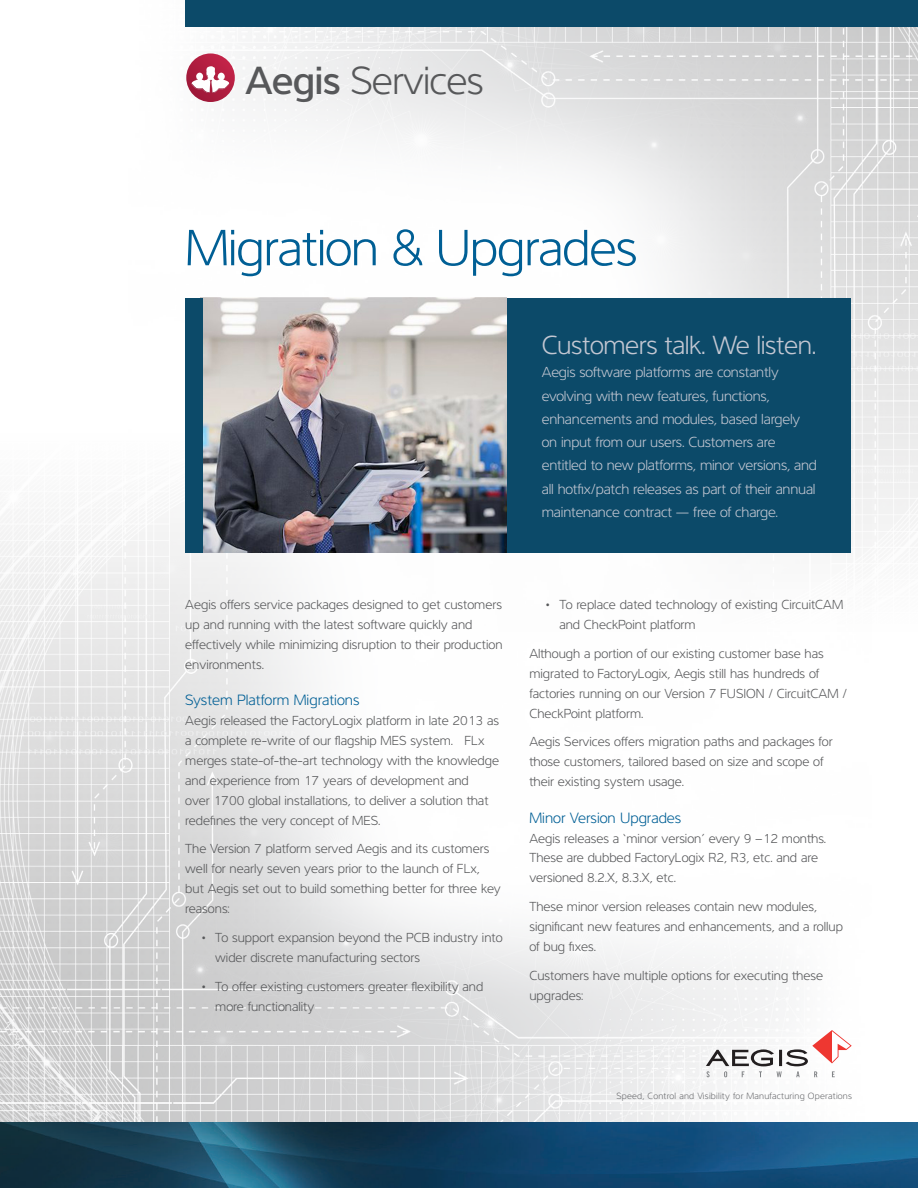
<style>
.page{position:relative;width:918px;height:1188px;background:#fff}
.page>*{position:absolute;margin:0;border:0;box-sizing:border-box;transform-origin:0 0}
.t1{font:300 52.5px "Interval Sans Pro";letter-spacing:-.02em;color:#005f95}
.t2{font:300 40.5px "Interval Sans Pro";letter-spacing:-.02em;color:#57585a}
.Module_Definition{font:300 27px "Interval Sans Pro";letter-spacing:-.015em;color:#c3c7d2}
.Subhead{font:300 15.45px "Interval Sans Pro";color:#005f95}
.Intro{font:300 15px/23.2px "Interval Sans Pro";letter-spacing:-.01em;color:#c3c7d2}
.Body_Text{font:300 13.5px/19.8px "Interval Sans Pro";color:#57585a}
.Bullet_List{font:300 13.5px/19.8px "Interval Sans Pro";color:#57585a}
.t3{font:300 9.45px "Interval Sans Pro";letter-spacing:.025em;color:#6c6d70}
.s1{font-weight:500}
</style>
<div class="page">
<img style="left:0;top:518px;width:835px;height:604px">
<img style="left:128px;top:27px;width:789px;height:612px">
<div style="left:185px;top:0;width:733px;height:27px;background:#0c4a69"></div>
<img style="left:0;top:1122px;width:918px;height:66px">
<div style="left:504px;top:298px;width:346px;height:254px;background:#0c4a69"></div>
<svg style="left:706px;top:1030px;width:146px;height:47px"></svg>
<img style="left:203px;top:298px;width:303px;height:254px">
<div style="left:185px;top:298px;width:18px;height:254px;background:#0c4a69"></div>
<svg style="left:186px;top:53px;width:49px;height:49px"></svg>
<p class="t2" style="left:245px;top:51px;width:240px"><span class="s1">Aegis</span> Services</p>
<p class="t1" style="left:185px;top:210px;width:454px">Migration &amp; Upgrades</p>
<p class="Module_Definition" style="left:542px;top:326px;width:276px">Customers talk. We listen.</p>
<p class="Intro" style="left:542px;top:359px;width:277px">Aegis software platforms are constantly evolving with new features, functions, enhancements and modules, based largely on input from our users. Customers are entitled to new platforms, minor versions, and all hotfix/patch releases as part of their annual maintenance contract — free of charge.</p>
<p class="Body_Text" style="left:185px;top:594px;width:319px">Aegis offers service packages designed to get customers up and running with the latest software quickly and effectively while minimizing disruption to their production environments.</p>
<p class="Subhead" style="left:185px;top:689px;width:176px">System Platform Migrations</p>
<p class="Body_Text" style="left:185px;top:710px;width:315px">Aegis released the FactoryLogix platform in late 2013 as a complete re-write of our flagship MES system. FLx merges state-of-the-art technology with the knowledge and experience from 17 years of development and<br>over 1700 global installations, to deliver a solution that redefines the very concept of MES.</p>
<p class="Body_Text" style="left:185px;top:838px;width:317px">The Version 7 platform served Aegis and its customers well for nearly seven years prior to the launch of FLx, but Aegis set out to build something better for three key reasons:</p>
<p class="Bullet_List" style="left:215px;top:926px;width:289px;text-indent:-14px">• To support expansion beyond the PCB industry into wider discrete manufacturing sectors</p>
<p class="Bullet_List" style="left:215px;top:975px;width:270px;text-indent:-14px">• To offer existing customers greater flexibility and more functionality</p>
<p class="Bullet_List" style="left:559px;top:594px;width:285px;text-indent:-14px">• To replace dated technology of existing CircuitCAM and CheckPoint platform</p>
<p class="Body_Text" style="left:529px;top:642px;width:319px">Although a portion of our existing customer base has migrated to FactoryLogix, Aegis still has hundreds of factories running on our Version 7 FUSION / CircuitCAM / CheckPoint platform.</p>
<p class="Body_Text" style="left:529px;top:731px;width:305px">Aegis Services offers migration paths and packages for those customers, tailored based on size and scope of their existing system usage.</p>
<p class="Subhead" style="left:529px;top:807px;width:153px">Minor Version Upgrades</p>
<p class="Body_Text" style="left:529px;top:827px;width:298px">Aegis releases a ‘minor version’ every 9 –12 months.<br>These are dubbed FactoryLogix R2, R3, etc. and are versioned 8.2.X, 8.3.X, etc.</p>
<p class="Body_Text" style="left:529px;top:896px;width:315px">These minor version releases contain new modules, significant new features and enhancements, and a rollup of bug fixes.</p>
<p class="Body_Text" style="left:529px;top:964px;width:295px">Customers have multiple options for executing these upgrades:</p>
<p class="t3" style="left:616px;top:1089px;width:237px">Speed, Control and Visibility for Manufacturing Operations</p>
</div>
